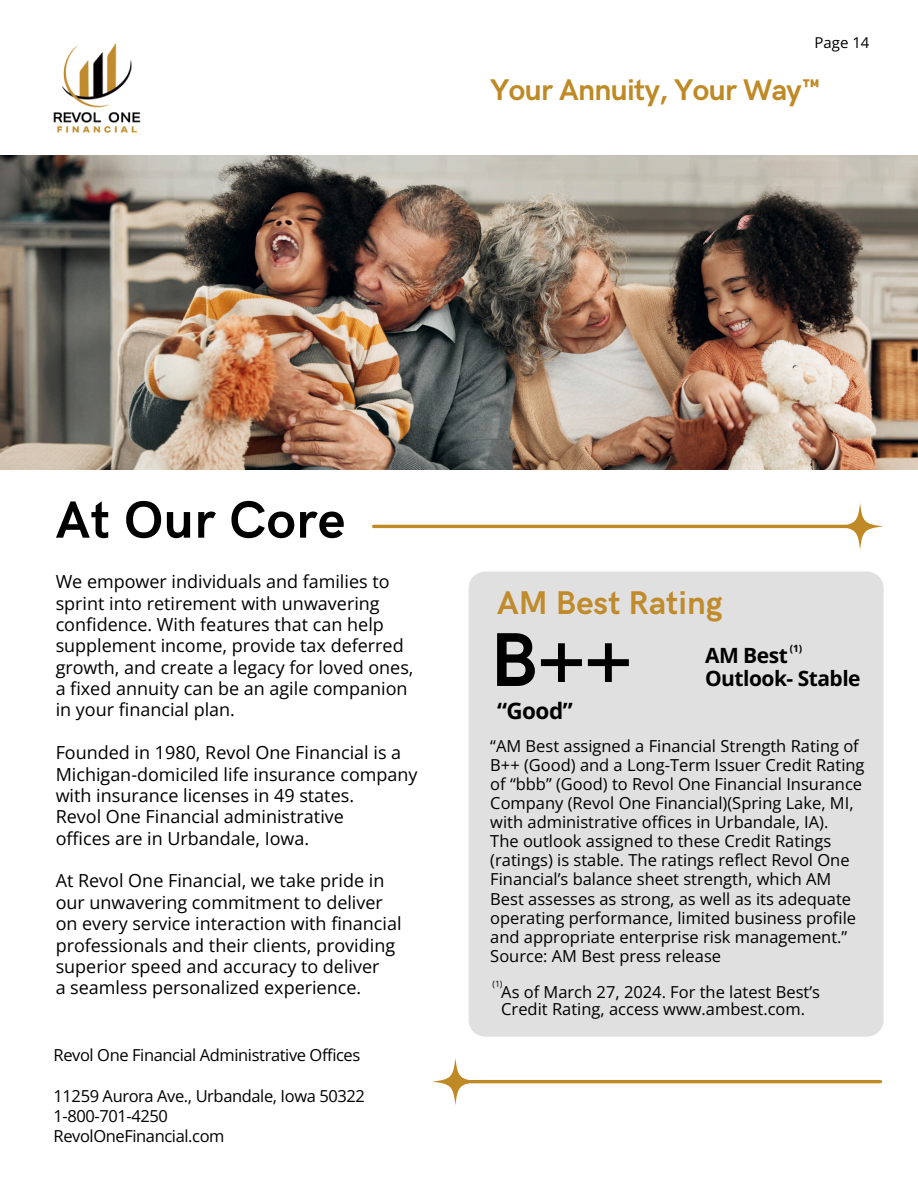
<style>
.page{position:relative;width:918px;height:1188px;background:#fff}
.page>*{position:absolute;margin:0;border:0;box-sizing:border-box;transform-origin:0 0}
.t1{font:700 76.5px "HK Grotesk";color:#000}
.t2{font:700 52.5px "HK Grotesk";letter-spacing:.015em;color:#000}
.t3{font:700 33px "HK Grotesk";letter-spacing:.005em;color:#c08b2c}
.t4{font:700 30px "HK Grotesk";letter-spacing:-.02em;color:#bf8925}
.t5{font:700 22.5px "Open Sans";color:#000}
.t6{font:700 21px/23.7px "Open Sans";letter-spacing:-.025em;color:#000}
.t7{font:18px/21.3px "Open Sans";color:#000}
.t8{font:16.5px/19.2px "Open Sans";color:#000}
.t9{font:16.5px/20.2px "Open Sans";letter-spacing:-.025em;color:#000}
.t10{font:15px "Open Sans";color:#000}
.t11{font:700 9.9px "Open Sans";color:#000}
.t12{font:8.85px "Open Sans";color:#000}
</style>
<div class="page">
<img style="left:0;top:156px;width:918px;height:313px">
<img style="left:54px;top:43px;width:86px;height:90px">
<svg style="left:837px;top:503px;width:47px;height:47px"></svg>
<hr style="left:374px;top:525px;width:473px;height:3px;background:#bf8925">
<svg style="left:432px;top:1058px;width:47px;height:47px"></svg>
<hr style="left:449px;top:1080px;width:431px;height:3px;background:#bf8925">
<div style="left:469px;top:571px;width:415px;height:466px;background:#e0e0e0;border-radius:17px"></div>
<p class="t10" style="left:815px;top:32px;width:56px">Page 14</p>
<h3 class="t4" style="left:490px;top:73px;width:333px">Your Annuity, Your Way™</h3>
<h2 class="t2" style="left:56px;top:490px;width:291px">At Our Core</h2>
<p class="t7" style="left:56px;top:571px;width:359px">We empower individuals and families to sprint into retirement with unwavering confidence. With features that can help supplement income, provide tax deferred growth, and create a legacy for loved ones, a fixed annuity can be an agile companion in your financial plan.</p>
<h5 class="t7" style="left:56px;top:742px;width:363px">Founded in 1980, Revol One Financial is a Michigan-domiciled life insurance company with insurance licenses in 49 states.<br>Revol One Financial administrative</h5>
<h5 class="t7" style="left:56px;top:827px;width:255px">offices are in Urbandale, Iowa.</h5>
<h5 class="t7" style="left:56px;top:870px;width:347px">At Revol One Financial, we take pride in our unwavering commitment to deliver on every service interaction with financial professionals and their clients, providing</h5>
<h5 class="t7" style="left:56px;top:955px;width:325px">superior speed and accuracy to deliver a seamless personalized experience.</h5>
<h5 class="t9" style="left:54px;top:1045px;width:308px">Revol One Financial Administrative Offices</h5>
<h5 class="t9" style="left:54px;top:1085px;width:313px">11259 Aurora Ave., Urbandale, Iowa 50322<br>1-800-701-4250<br>RevolOneFinancial.com</h5>
<h3 class="t3" style="left:497px;top:584px;width:227px">AM Best Rating</h3>
<h1 class="t1" style="left:490px;top:617px;width:143px">B++</h1>
<h4 class="t5" style="left:497px;top:695px;width:77px">“Good”</h4>
<p class="t8" style="left:490px;top:736px;width:376px">“AM Best assigned a Financial Strength Rating of B++ (Good) and a Long-Term Issuer Credit Rating of “bbb” (Good) to Revol One Financial Insurance Company (Revol One Financial)(Spring Lake, MI, with administrative offices in Urbandale, IA).<br>The outlook assigned to these Credit Ratings (ratings) is stable. The ratings reflect Revol One Financial’s balance sheet strength, which AM Best assesses as strong, as well as its adequate operating performance, limited business profile and appropriate enterprise risk management.” Source: AM Best press release</p>
<h4 class="t8" style="left:501px;top:983px;width:320px;line-height:16.8px">As of March 27, 2024. For the latest Best’s<br>Credit Rating, access www.ambest.com.</h4>
<p class="t11" style="left:790px;top:642px;width:14px">(1)</p>
<h5 class="t6" style="left:705px;top:643px;width:157px">AM Best<br>Outlook- Stable</h5>
<h5 class="t12" style="left:493px;top:978px;width:12px">(1)</h5>
</div>
